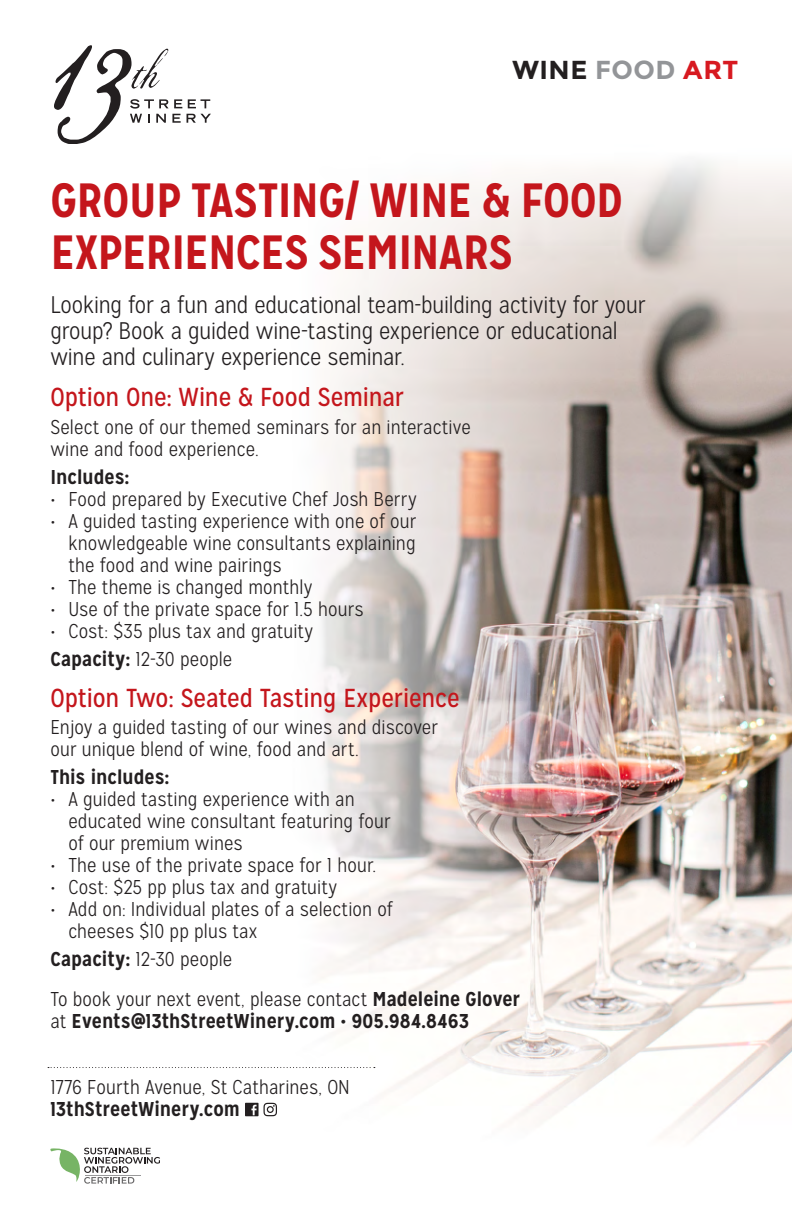
<style>
.page{position:relative;width:792px;height:1224px;background:#fff}
.page>*{position:absolute;margin:0;border:0;box-sizing:border-box;transform-origin:0 0}
.t1{font:700 48px/52px "Mission Gothic";letter-spacing:-.015em;color:#c4161c}
.t2{font:26px "Mission Gothic";letter-spacing:-.005em;color:#c4161c}
.t3{font:700 26px "Montserrat";letter-spacing:.02em;color:#231f20}
.t4{font:300 24px/26px "Mission Gothic";letter-spacing:-.01em;color:#231f20}
.t5{font:300 20px/22px "Mission Gothic";letter-spacing:.005em;color:#231f20}
.t6{font:700 20px "Mission Gothic";color:#231f20}
.s1{color:#939598}
.s2{color:#d71920}
.s3{font-weight:700}
.s4{font-weight:300}
.s5{font-weight:400}
</style>
<div class="page">
<img style="left:47px;top:160px;width:745px;height:988px">
<svg style="left:54px;top:45px;width:157px;height:99px"></svg>
<svg style="left:245px;top:1103px;width:32px;height:13px"></svg>
<svg style="left:48px;top:1067px;width:327px;height:1px"></svg>
<svg style="left:50px;top:1148px;width:110px;height:36px"></svg>
<h2 class="t3" style="left:512px;top:55px;width:227px">WINE <span class="s1">FOOD</span> <span class="s2">ART</span></h2>
<h1 class="t1" style="left:50px;top:175px;width:574px">Group Tasting/ Wine &amp; Food<br>ExperienceS Seminars</h1>
<p class="t4" style="left:50px;top:292px;width:597px">Looking for a fun and educational team-building activity for your group? Book a guided wine-tasting experience or educational wine and culinary experience seminar.</p>
<h2 class="t2" style="left:50px;top:382px;width:355px">Option One: Wine &amp; Food Seminar</h2>
<p class="t5" style="left:50px;top:417px;width:422px">Select one of our themed seminars for an interactive wine and food experience.</p>
<p class="t6" style="left:50px;top:464px;width:81px">Includes:</p>
<p class="t5" style="left:50px;top:488px;width:368px">• Food prepared by Executive Chef Josh Berry</p>
<p class="t5" style="left:68px;top:510px;width:349px;text-align:justify;text-indent:-18px">• A guided tasting experience with one of our knowledgeable wine consultants explaining the food and wine pairings</p>
<p class="t5" style="left:50px;top:576px;width:264px">• The theme is changed monthly</p>
<p class="t5" style="left:50px;top:598px;width:315px">• Use of the private space for 1.5 hours</p>
<p class="t5" style="left:50px;top:617px;width:264px;line-height:27.8px">• Cost: $35 plus tax and gratuity<br><span class="s3">Capacity:</span> 12-30 people</p>
<h2 class="t2" style="left:50px;top:682px;width:411px">Option Two: Seated Tasting Experience</h2>
<p class="t5" style="left:50px;top:717px;width:389px">Enjoy a guided tasting of our wines and discover our unique blend of wine, food and art.</p>
<p class="t6" style="left:50px;top:765px;width:121px">This includes:</p>
<p class="t5" style="left:68px;top:789px;width:324px;text-indent:-18px">• A guided tasting experience with an educated wine consultant featuring four of our premium wines</p>
<p class="t5" style="left:50px;top:855px;width:327px">• The use of the private space for 1 hour.</p>
<p class="t5" style="left:50px;top:877px;width:288px">• Cost: $25 pp plus tax and gratuity</p>
<p class="t5" style="left:68px;top:899px;width:326px;text-indent:-18px">• Add on: Individual plates of a selection of cheeses $10 pp plus tax</p>
<p class="t5" style="left:50px;top:939px;width:471px;line-height:40px"><span class="s3">Capacity:</span> 12-30 people<br>To book your next event, please contact <span class="s3">Madeleine Glover</span></p>
<p class="t6" style="left:50px;top:1008px;width:420px"><span class="s4">at</span> Events@13thStreetWinery.com <span class="s5">•</span> 905.984.8463</p>
<p class="t5" style="left:50px;top:1077px;width:301px">1776 Fourth Avenue, St Catharines, ON</p>
<p class="t6" style="left:50px;top:1097px;width:191px">13thStreetWinery.com</p>
</div>
